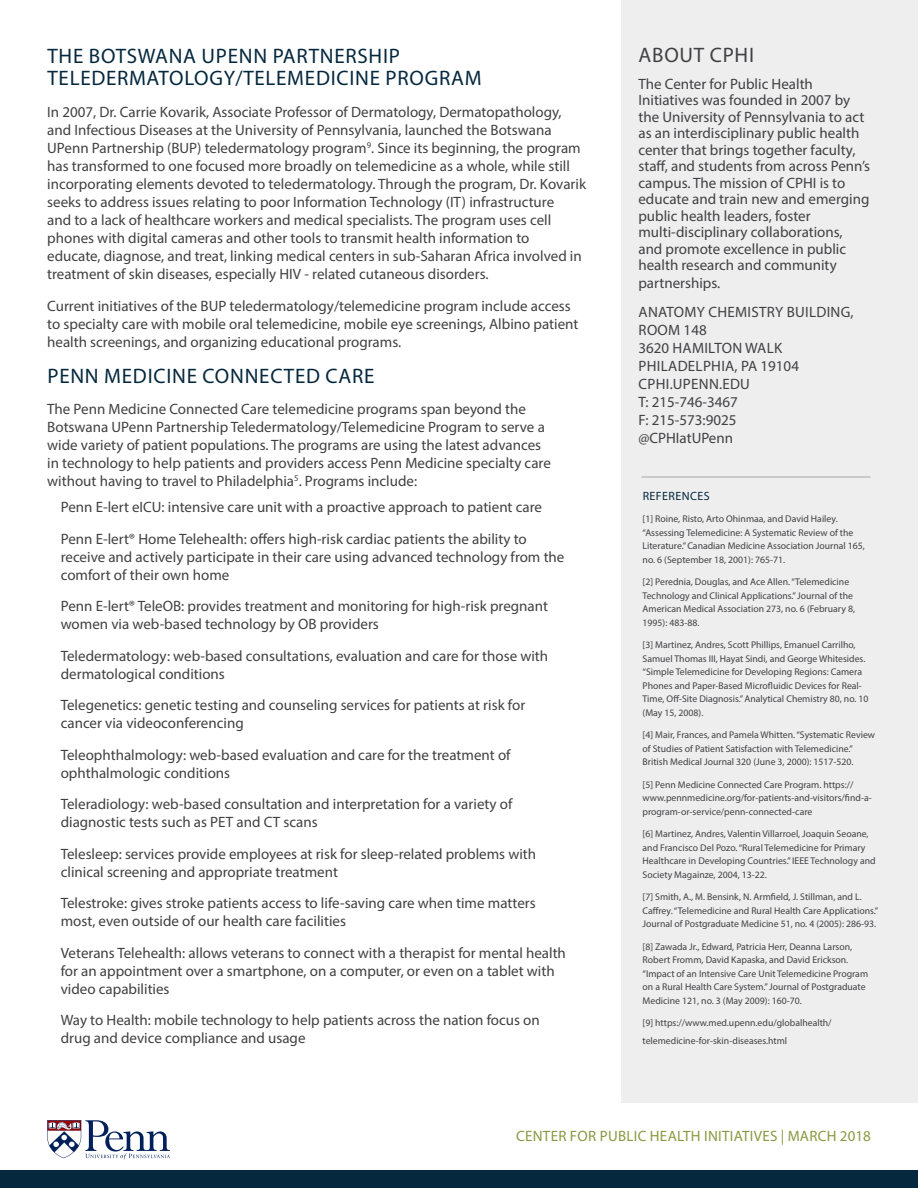
<style>
.page{position:relative;width:918px;height:1188px;background:#fff}
.page>*{position:absolute;margin:0;border:0;box-sizing:border-box;transform-origin:0 0}
.t1{font:21px/22.5px "Myriad Pro";letter-spacing:.035em;color:#05283e}
.t2{font:21px "Myriad Pro";letter-spacing:.035em;color:#414042}
.t3{font:15px/18px "Myriad Pro";color:#414042}
.t4{font:15px "Myriad Pro";letter-spacing:.02em;color:#899941}
.t5{font:15px/28.5px "Myriad Pro";letter-spacing:.02em;color:#414042}
.t6{font:12px "Myriad Pro";letter-spacing:.035em;color:#05283e}
.t7{font:9.75px/13.5px "Myriad Pro";color:#414042}
</style>
<div class="page">
<div style="left:621px;top:0;width:297px;height:1102px;background:#eeeeef"></div>
<hr style="left:642px;top:476px;width:228px;height:2px;background:#bcbec0">
<svg style="left:47px;top:1120px;width:123px;height:40px"></svg>
<div style="left:0;top:1170px;width:918px;height:18px;background:#05283e"></div>
<h1 class="t1" style="left:47px;top:44px;width:436px">THE BOTSWANA UPENN PARTNERSHIP<br>TELEDERMATOLOGY/TELEMEDICINE PROGRAM</h1>
<p class="t3" style="left:47px;top:103px;width:540px">In 2007, Dr. Carrie Kovarik, Associate Professor of Dermatology, Dermatopathology, and Infectious Diseases at the University of Pennsylvania, launched the Botswana UPenn Partnership (BUP) teledermatology program<sup>9</sup>. Since its beginning, the program has transformed to one focused more broadly on telemedicine as a whole, while still incorporating elements devoted to teledermatology. Through the program, Dr. Kovarik seeks to address issues relating to poor Information Technology (IT) infrastructure<br>and to a lack of healthcare workers and medical specialists. The program uses cell phones with digital cameras and other tools to transmit health information to educate, diagnose, and treat, linking medical centers in sub-Saharan Africa involved in treatment of skin diseases, especially HIV - related cutaneous disorders.</p>
<p class="t3" style="left:47px;top:296px;width:533px">Current initiatives of the BUP teledermatology/telemedicine program include access to specialty care with mobile oral telemedicine, mobile eye screenings, Albino patient health screenings, and organizing educational programs.</p>
<h1 class="t1" style="left:47px;top:364px;width:329px">PENN MEDICINE CONNECTED CARE</h1>
<p class="t3" style="left:47px;top:400px;width:505px">The Penn Medicine Connected Care telemedicine programs span beyond the Botswana UPenn Partnership Teledermatology/Telemedicine Program to serve a wide variety of patient populations. The programs are using the latest advances in technology to help patients and providers access Penn Medicine specialty care without having to travel to Philadelphia<sup>5</sup>. Programs include:</p>
<p class="t3" style="left:61px;top:491px;width:483px;line-height:31.5px">Penn E-lert eICU: intensive care unit with a proactive approach to patient care<br>Penn E-lert® Home Telehealth: offers high-risk cardiac patients the ability to</p>
<p class="t3" style="left:61px;top:547px;width:505px">receive and actively participate in their care using advanced technology from the comfort of their own home</p>
<p class="t3" style="left:61px;top:597px;width:489px">Penn E-lert® TeleOB: provides treatment and monitoring for high-risk pregnant women via web-based technology by OB providers</p>
<p class="t3" style="left:61px;top:646px;width:489px">Teledermatology: web-based consultations, evaluation and care for those with dermatological conditions</p>
<p class="t3" style="left:61px;top:696px;width:466px">Telegenetics: genetic testing and counseling services for patients at risk for cancer via videoconferencing</p>
<p class="t3" style="left:61px;top:745px;width:451px">Teleophthalmology: web-based evaluation and care for the treatment of ophthalmologic conditions</p>
<p class="t3" style="left:61px;top:795px;width:453px">Teleradiology: web-based consultation and interpretation for a variety of diagnostic tests such as PET and CT scans</p>
<p class="t3" style="left:61px;top:844px;width:477px">Telesleep: services provide employees at risk for sleep-related problems with clinical screening and appropriate treatment</p>
<p class="t3" style="left:61px;top:894px;width:476px">Telestroke: gives stroke patients access to life-saving care when time matters most, even outside of our health care facilities</p>
<p class="t3" style="left:61px;top:943px;width:507px">Veterans Telehealth: allows veterans to connect with a therapist for mental health for an appointment over a smartphone, on a computer, or even on a tablet with video capabilities</p>
<p class="t3" style="left:61px;top:1011px;width:481px">Way to Health: mobile technology to help patients across the nation focus on drug and device compliance and usage</p>
<h1 class="t2" style="left:639px;top:42px;width:117px">ABOUT CPHI</h1>
<p class="t3" style="left:638px;top:75px;width:233px;line-height:16.5px">The Center for Public Health Initiatives was founded in 2007 by the University of Pennsylvania to act as an interdisciplinary public health center that brings together faculty, staff, and students from across Penn’s campus. The mission of CPHI is to educate and train new and emerging public health leaders, foster multi-disciplinary collaborations, and promote excellence in public health research and community</p>
<p class="t5" style="left:638px;top:269px;width:217px">partnerships.<br>ANATOMY CHEMISTRY BUILDING,</p>
<p class="t3" style="left:638px;top:320px;width:162px">ROOM 148<br>3620 HAMILTON WALK<br>PHILADELPHIA, PA 19104<br>CPHI.UPENN.EDU<br>T: 215-746-3467<br>F: 215-573:9025 @CPHIatUPenn</p>
<p class="t6" style="left:643px;top:488px;width:68px">REFERENCES</p>
<p class="t7" style="left:643px;top:512px;width:224px">[1] Roine, Risto, Arto Ohinmaa, and David Hailey. “Assessing Telemedicine: A Systematic Review of the Literature.” Canadian Medicine Association Journal 165, no. 6 (September 18, 2001): 765-71.</p>
<p class="t7" style="left:643px;top:575px;width:214px">[2] Perednia, Douglas, and Ace Allen. “Telemedicine Technology and Clinical Applications.” Journal of the American Medical Association 273, no. 6 (February 8, 1995): 483-88.</p>
<p class="t7" style="left:643px;top:638px;width:228px">[3] Martinez, Andres, Scott Phillips, Emanuel Carrilho, Samuel Thomas III, Hayat Sindi, and George Whitesides. “Simple Telemedicine for Developing Regions: Camera Phones and Paper-Based Microfluidic Devices for Real-Time, Off-Site Diagnosis.” Analytical Chemistry 80, no. 10 (May 15, 2008).</p>
<p class="t7" style="left:643px;top:728px;width:234px">[4] Mair, Frances, and Pamela Whitten. “Systematic Review of Studies of Patient Satisfaction with Telemedicine.”<br>British Medical Journal 320 (June 3, 2000): 1517-520.</p>
<p class="t7" style="left:643px;top:777px;width:231px">[5] Penn Medicine Connected Care Program. https:// www.pennmedicine.org/for-patients-and-visitors/find-a&shy;program-or-service/penn-connected-care</p>
<p class="t7" style="left:643px;top:827px;width:235px">[6] Martinez, Andres, Valentin Villarroel, Joaquin Seoane, and Francisco Del Pozo. “Rural Telemedicine for Primary Healthcare in Developing Countries.” IEEE Technology and Society Magainze, 2004, 13-22.</p>
<p class="t7" style="left:643px;top:890px;width:237px">[7] Smith, A., M. Bensink, N. Armfield, J. Stillman, and L.<br>Caffrey. “Telemedicine and Rural Health Care Applications.”<br>Journal of Postgraduate Medicine 51, no. 4 (2005): 286-93.</p>
<p class="t7" style="left:643px;top:939px;width:227px">[8] Zawada Jr., Edward, Patricia Herr, Deanna Larson, Robert Fromm, David Kapaska, and David Erickson. “Impact of an Intensive Care Unit Telemedicine Program on a Rural Health Care System.” Journal of Postgraduate Medicine 121, no. 3 (May 2009): 160-70.</p>
<p class="t7" style="left:643px;top:1014px;width:191px;line-height:18px">[9] https://www.med.upenn.edu/globalhealth/ telemedicine-for-skin-diseases.html</p>
<p class="t4" style="left:516px;top:1127px;width:356px">CENTER FOR PUBLIC HEALTH INITIATIVES | MARCH 2018</p>
</div>
